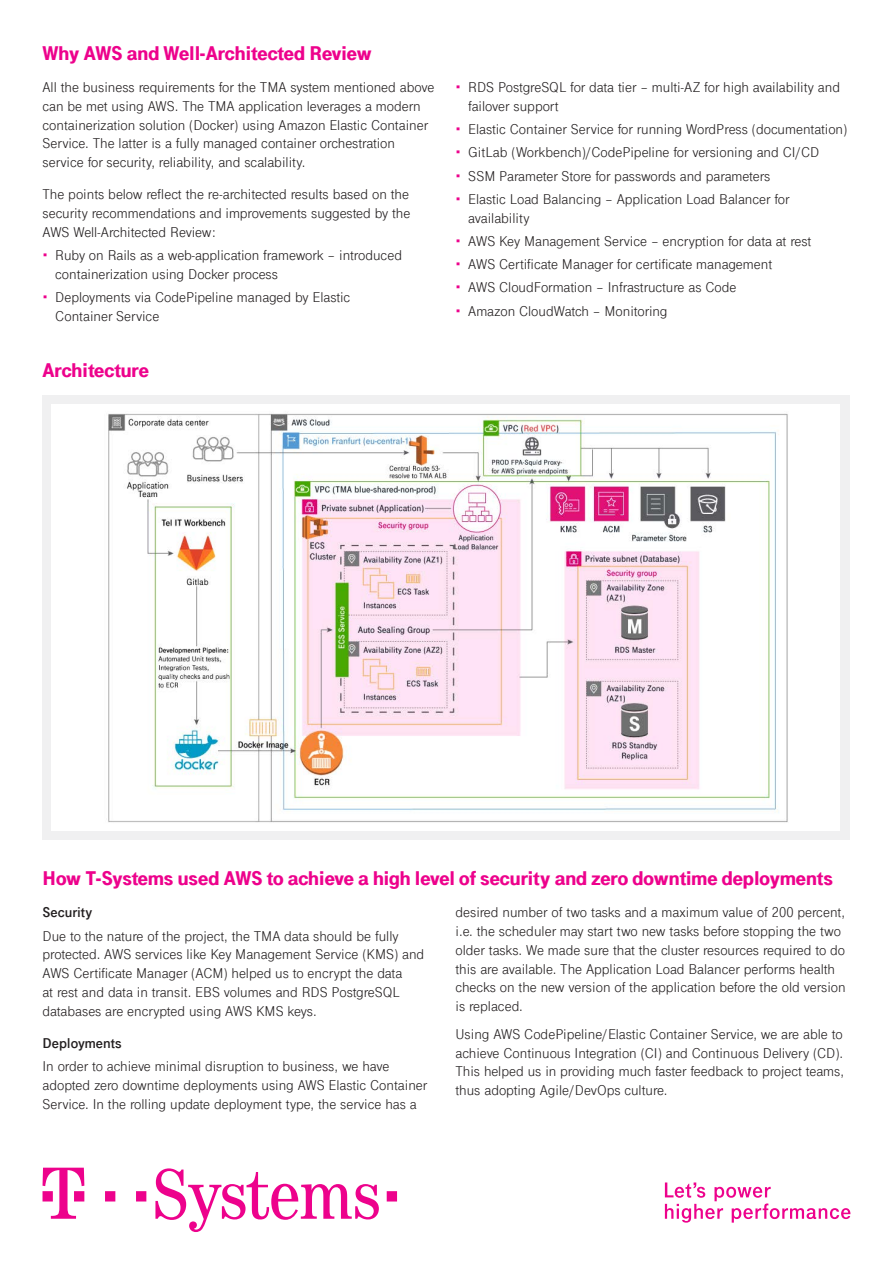
<style>
.page{position:relative;width:893px;height:1263px;background:#fff}
.page>*{position:absolute;margin:0;border:0;box-sizing:border-box;transform-origin:0 0}
.Heading_magenta_01{font:900 21px "Tele Grotesk Next";color:#ed028c}
.Body_copy{font:15px/18.8px "Tele Grotesk Next";color:#231f20}
.Body_copy-2{font:700 15px "Tele Grotesk Next";color:#231f20}
.s1{color:#ed028c}
</style>
<div class="page">
<div style="left:43px;top:396px;width:807px;height:444px;background:#f0f0f1"></div>
<div style="left:51px;top:405px;width:789px;height:426px;background:#fff"></div>
<img style="left:108px;top:413px;width:680px;height:410px">
<svg style="left:665px;top:1182px;width:185px;height:40px"></svg>
<svg style="left:105px;top:1191px;width:10px;height:10px"></svg>
<svg style="left:136px;top:1191px;width:10px;height:10px"></svg>
<svg style="left:43px;top:1168px;width:41px;height:51px"></svg>
<svg style="left:155px;top:1168px;width:224px;height:64px"></svg>
<svg style="left:387px;top:1191px;width:10px;height:10px"></svg>
<p class="Heading_magenta_01" style="left:43px;top:41px;width:331px">Why AWS and Well-Architected Review</p>
<p class="Body_copy" style="left:43px;top:78px;width:393px">All the business requirements for the TMA system mentioned above can be met using AWS. The TMA application leverages a modern containerization solution (Docker) using Amazon Elastic Container Service. The latter is a fully managed container orchestration service for security, reliability, and scalability.</p>
<p class="Body_copy" style="left:43px;top:185px;width:369px;text-align:justify">The points below reflect the re-architected results based on the security recommendations and improvements suggested by the AWS Well-Architected Review:</p>
<p class="Body_copy" style="left:55px;top:246px;width:348px;text-indent:-13px"><span class="s1">•</span> Ruby on Rails as a web-application framework – introduced containerization using Docker process</p>
<p class="Body_copy" style="left:55px;top:288px;width:296px;text-indent:-13px"><span class="s1">•</span> Deployments via CodePipeline managed by Elastic<br>Container Service</p>
<p class="Heading_magenta_01" style="left:43px;top:358px;width:108px">Architecture</p>
<p class="Body_copy" style="left:468px;top:78px;width:373px;text-indent:-13px"><span class="s1">•</span> RDS PostgreSQL for data tier – multi-AZ for high availability and failover support</p>
<p class="Body_copy" style="left:455px;top:120px;width:393px"><span class="s1">•</span> Elastic Container Service for running WordPress (documentation)</p>
<p class="Body_copy" style="left:455px;top:143px;width:365px"><span class="s1">•</span> GitLab (Workbench)/CodePipeline for versioning and CI/CD</p>
<p class="Body_copy" style="left:455px;top:166px;width:316px"><span class="s1">•</span> SSM Parameter Store for passwords and parameters</p>
<p class="Body_copy" style="left:468px;top:190px;width:323px;text-indent:-13px"><span class="s1">•</span> Elastic Load Balancing – Application Load Balancer for availability</p>
<p class="Body_copy" style="left:455px;top:232px;width:358px"><span class="s1">•</span> AWS Key Management Service – encryption for data at rest</p>
<p class="Body_copy" style="left:455px;top:255px;width:318px"><span class="s1">•</span> AWS Certificate Manager for certificate management</p>
<p class="Body_copy" style="left:455px;top:278px;width:283px"><span class="s1">•</span> AWS CloudFormation – Infrastructure as Code</p>
<p class="Body_copy" style="left:455px;top:301px;width:214px"><span class="s1">•</span> Amazon CloudWatch – Monitoring</p>
<p class="Heading_magenta_01" style="left:43px;top:866px;width:792px">How T-Systems used AWS to achieve a high level of security and zero downtime deployments</p>
<p class="Body_copy-2" style="left:43px;top:904px;width:51px">Security</p>
<p class="Body_copy" style="left:43px;top:926px;width:383px">Due to the nature of the project, the TMA data should be fully protected. AWS services like Key Management Service (KMS) and AWS Certificate Manager (ACM) helped us to encrypt the data<br>at rest and data in transit. EBS volumes and RDS PostgreSQL databases are encrypted using AWS KMS keys.</p>
<p class="Body_copy-2" style="left:43px;top:1035px;width:81px">Deployments</p>
<p class="Body_copy" style="left:43px;top:1057px;width:386px">In order to achieve minimal disruption to business, we have adopted zero downtime deployments using AWS Elastic Container<br>Service. In the rolling update deployment type, the service has a</p>
<p class="Body_copy" style="left:455px;top:903px;width:392px">desired number of two tasks and a maximum value of 200 percent, i.e. the scheduler may start two new tasks before stopping the two older tasks. We made sure that the cluster resources required to do this are available. The Application Load Balancer performs health checks on the new version of the application before the old version is replaced.</p>
<p class="Body_copy" style="left:455px;top:1025px;width:390px;text-align:justify">Using AWS CodePipeline/Elastic Container Service, we are able to achieve Continuous Integration (CI) and Continuous Delivery (CD).<br>This helped us in providing much faster feedback to project teams, thus adopting Agile/DevOps culture.</p>
</div>
